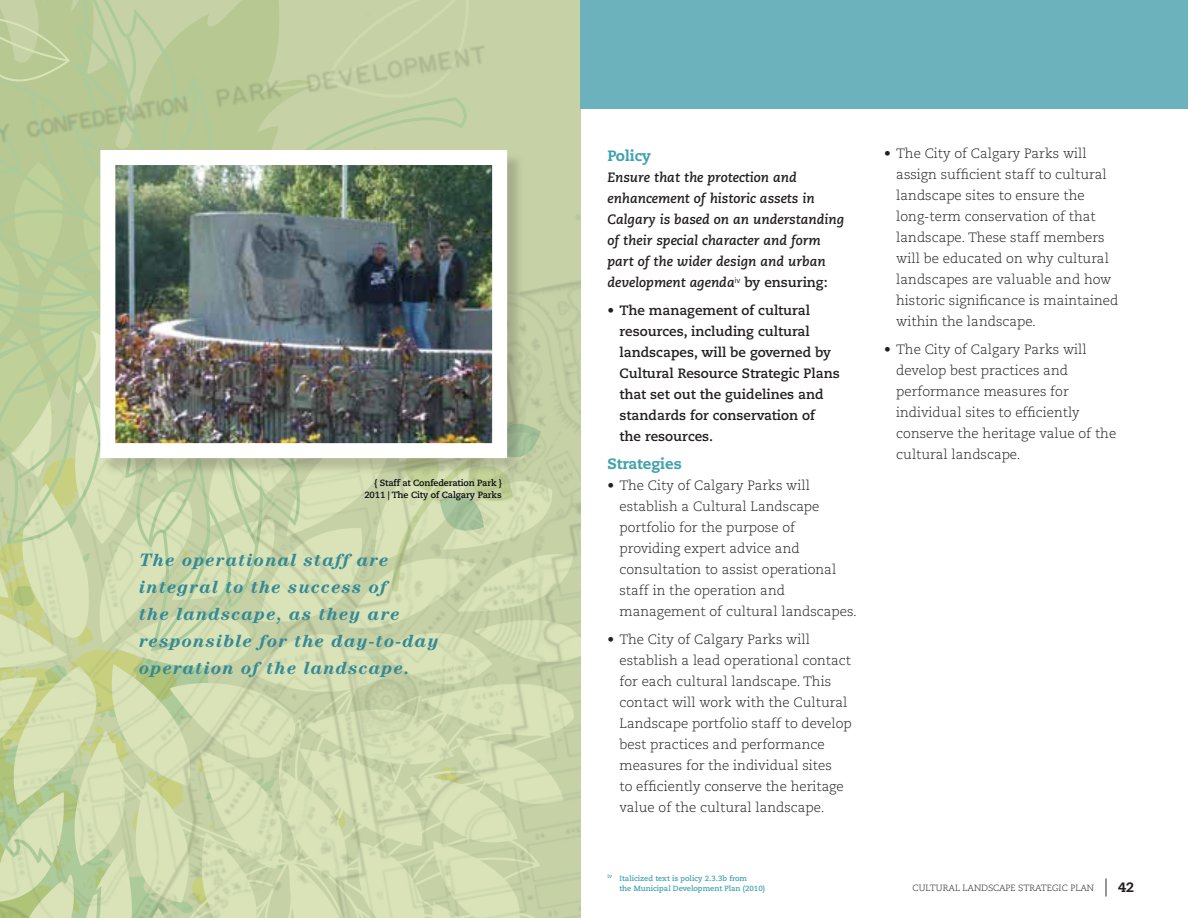
<style>
.page{position:relative;width:1188px;height:918px;background:#fff}
.page>*{position:absolute;margin:0;border:0;box-sizing:border-box;transform-origin:0 0}
.t1{font:italic 700 18px/27px "Century Std";letter-spacing:.06em;color:#358a95}
.t2{font:800 15px "Caecilia LT Std";color:#41a2ae}
.t3{font:300 13.5px/21px "Caecilia LT Std";color:#231f20}
.t4{font:italic 700 13.5px/21px "Caecilia LT Std";color:#231f20}
.t5{font:700 13.5px/21px "Caecilia LT Std";color:#231f20}
.t6{font:700 9px/12px "Caecilia LT Std";letter-spacing:-.01em;color:#090a0f;text-align:right}
.t7{font:300 9px "Caecilia LT Std";color:#231f20}
.t8{font:700 7.5px/10.5px "Caecilia LT Std";color:#41a2ae}
.s1{font-style:normal}
.s2{font-size:18px}
.s3{font-weight:800;font-size:13.5px}
</style>
<div class="page">
<img style="left:0;top:0;width:580px;height:918px">
<div style="left:102px;top:152px;width:422px;height:323px;background:#231f20;opacity:.2"></div>
<img style="left:116px;top:166px;width:375px;height:276px">
<div style="left:100px;top:150px;width:407px;height:308px;border:15px solid #fff"></div>
<div style="left:580px;top:0;width:608px;height:109px;background:#6bb2bd"></div>
<p class="t6" style="left:364px;top:477px;width:139px">{ Staff at Confederation Park }<br>2011 | The City of Calgary Parks</p>
<h1 class="t1" style="left:140px;top:546px;width:301px">The operational staff are integral to the success of<br>the landscape, as they are responsible for the day-to-day operation of the landscape.</h1>
<p class="t2" style="left:608px;top:147px;width:45px">Policy</p>
<p class="t4" style="left:608px;top:167px;width:238px">Ensure that the protection and enhancement of historic assets in Calgary is based on an understanding of their special character and form part of the wider design and urban development agenda<sup>iv</sup> <span class="s1">by ensuring:</span></p>
<p class="t5" style="left:619px;top:300px;width:222px;text-indent:-12px">• The management of cultural resources, including cultural landscapes, will be governed by<br>Cultural Resource Strategic Plans that set out the guidelines and standards for conservation of<br>the resources.</p>
<p class="t2" style="left:608px;top:454px;width:76px">Strategies</p>
<p class="t3" style="left:620px;top:475px;width:239px;text-indent:-12px">• The City of Calgary Parks will establish a Cultural Landscape portfolio for the purpose of providing expert advice and consultation to assist operational staff in the operation and management of cultural landscapes.</p>
<p class="t3" style="left:620px;top:629px;width:234px;text-indent:-12px">• The City of Calgary Parks will establish a lead operational contact for each cultural landscape. This contact will work with the Cultural Landscape portfolio staff to develop best practices and performance measures for the individual sites<br>to efficiently conserve the heritage value of the cultural landscape.</p>
<p class="t8" style="left:620px;top:873px;width:147px;text-indent:-12px"><sup>iv</sup> Italicized text is policy 2.3.3b from<br>the Municipal Development Plan (2010)</p>
<p class="t3" style="left:896px;top:143px;width:224px;text-indent:-12px">• The City of Calgary Parks will assign sufficient staff to cultural landscape sites to ensure the long-term conservation of that landscape. These staff members will be educated on why cultural landscapes are valuable and how historic significance is maintained within the landscape.</p>
<p class="t3" style="left:896px;top:339px;width:222px;text-indent:-12px">• The City of Calgary Parks will develop best practices and performance measures for individual sites to efficiently conserve the heritage value of the cultural landscape.</p>
<p class="t7" style="left:913px;top:882px;width:223px">CULTURAL LANDSCAPE STRATEGIC PLAN <span class="s2">|</span> <span class="s3">42</span></p>
</div>
